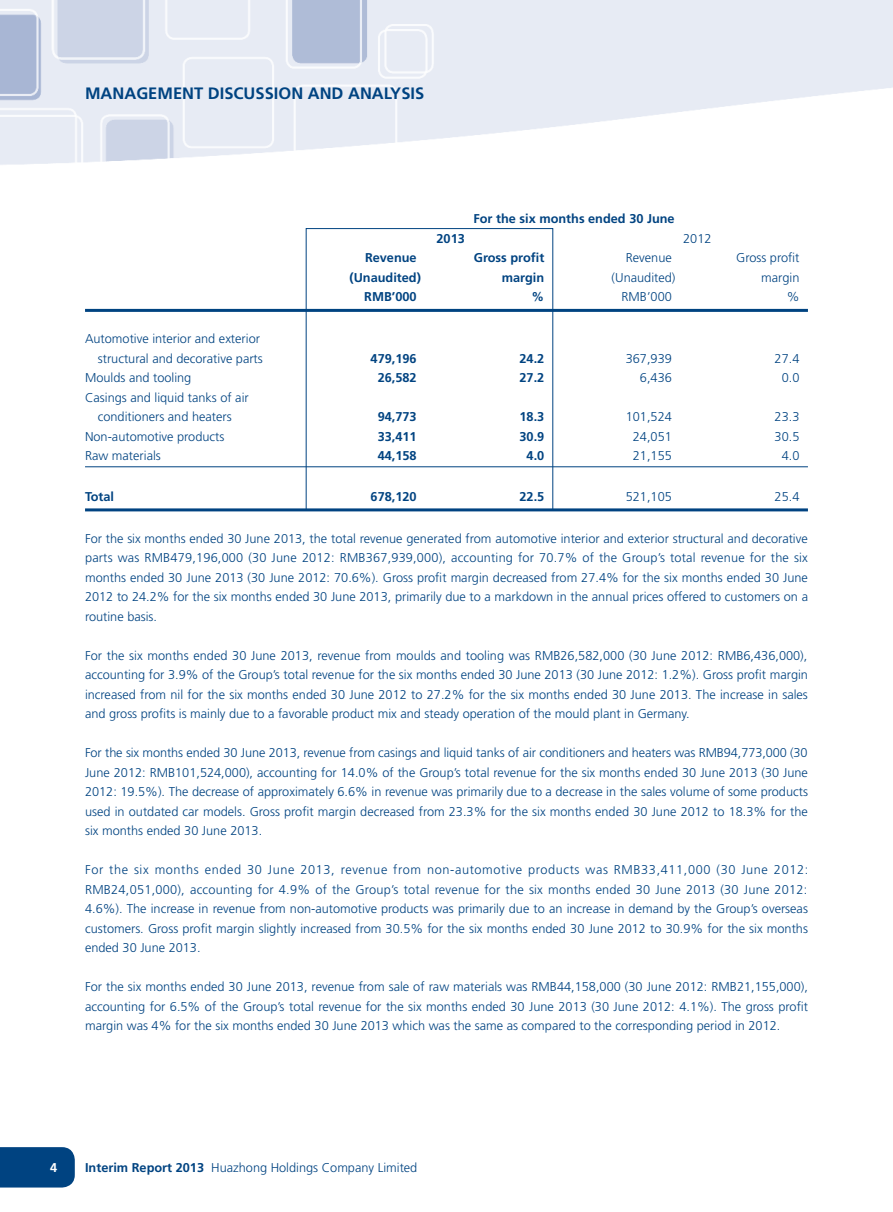
<style>
.page{position:relative;width:893px;height:1212px;background:#fff}
.page>*{position:absolute;margin:0;border:0;box-sizing:border-box;transform-origin:0 0}
.t1{font:700 16.5px "Frutiger LT Std";color:#004381}
.t2{font:300 12.75px/19.5px "Frutiger LT Std";color:#004381;text-align:justify}
.t3{font:700 12.75px "Frutiger LT Std";color:#004381}
.t4{font:700 12.75px "Frutiger LT Std";color:#fff}
.s1{font-weight:700}
</style>
<div class="page">
<img style="left:0;top:0;width:892px;height:165px">
<div style="left:0;top:1147px;width:75px;height:40px;background:#004381"></div>
<div style="left:306px;top:228px;width:247px;height:283px;border:1px solid #004381"></div>
<hr style="left:85px;top:309px;width:723px;height:3px;background:#004381">
<hr style="left:85px;top:466px;width:723px;height:1px;background:#004381">
<hr style="left:85px;top:508px;width:723px;height:3px;background:#004381">
<p class="t1" style="left:85px;top:83px;width:341px">MANAGEMENT DISCUSSION AND ANALYSIS</p>
<p class="t3" style="left:473px;top:211px;width:203px">For the six months ended 30 June</p>
<p class="t3" style="left:437px;top:231px;width:30px">2013</p>
<p class="t2" style="left:683px;top:229px;width:30px">2012</p>
<p class="t2" style="left:85px;top:329px;width:179px;text-align:right">Automotive interior and exterior structural and decorative parts</p>
<p class="t3" style="left:365px;top:250px;width:53px">Revenue</p>
<p class="t3" style="left:474px;top:250px;width:72px">Gross profit</p>
<p class="t2" style="left:626px;top:248px;width:48px">Revenue</p>
<p class="t2" style="left:736px;top:248px;width:65px">Gross profit</p>
<p class="t3" style="left:349px;top:270px;width:73px">(Unaudited)</p>
<p class="t3" style="left:502px;top:270px;width:44px">margin</p>
<p class="t2" style="left:612px;top:268px;width:65px">(Unaudited)</p>
<p class="t2" style="left:761px;top:268px;width:40px">margin</p>
<p class="t3" style="left:364px;top:289px;width:54px">RMB’000</p>
<p class="t3" style="left:532px;top:289px;width:14px">%</p>
<p class="t2" style="left:622px;top:287px;width:52px">RMB’000</p>
<p class="t2" style="left:787px;top:287px;width:14px">%</p>
<p class="t3" style="left:371px;top:351px;width:48px">479,196</p>
<p class="t3" style="left:519px;top:351px;width:26px">24.2</p>
<p class="t2" style="left:626px;top:349px;width:48px">367,939</p>
<p class="t2" style="left:775px;top:349px;width:26px">27.4</p>
<p class="t2" style="left:85px;top:368px;width:108px">Moulds and tooling</p>
<p class="t3" style="left:378px;top:370px;width:40px">26,582</p>
<p class="t3" style="left:519px;top:370px;width:26px">27.2</p>
<p class="t2" style="left:640px;top:368px;width:33px">6,436</p>
<p class="t2" style="left:782px;top:368px;width:19px">0.0</p>
<p class="t2" style="left:85px;top:388px;width:165px;text-align:center">Casings and liquid tanks of air conditioners and heaters</p>
<p class="t3" style="left:378px;top:409px;width:40px">94,773</p>
<p class="t3" style="left:519px;top:409px;width:26px">18.3</p>
<p class="t2" style="left:626px;top:407px;width:48px">101,524</p>
<p class="t2" style="left:775px;top:407px;width:26px">23.3</p>
<p class="t2" style="left:85px;top:427px;width:141px">Non-automotive products</p>
<p class="t3" style="left:378px;top:429px;width:40px">33,411</p>
<p class="t3" style="left:519px;top:429px;width:26px">30.9</p>
<p class="t2" style="left:633px;top:427px;width:40px">24,051</p>
<p class="t2" style="left:775px;top:427px;width:26px">30.5</p>
<p class="t2" style="left:85px;top:446px;width:77px">Raw materials</p>
<p class="t3" style="left:378px;top:448px;width:40px">44,158</p>
<p class="t3" style="left:527px;top:448px;width:19px">4.0</p>
<p class="t2" style="left:633px;top:446px;width:40px">21,155</p>
<p class="t2" style="left:782px;top:446px;width:19px">4.0</p>
<p class="t3" style="left:85px;top:489px;width:31px">Total</p>
<p class="t3" style="left:371px;top:489px;width:48px">678,120</p>
<p class="t3" style="left:519px;top:489px;width:26px">22.5</p>
<p class="t2" style="left:626px;top:487px;width:48px">521,105</p>
<p class="t2" style="left:775px;top:487px;width:26px">25.4</p>
<p class="t2" style="left:85px;top:529px;width:724px">For the six months ended 30 June 2013, the total revenue generated from automotive interior and exterior structural and decorative parts was RMB479,196,000 (30 June 2012: RMB367,939,000), accounting for 70.7% of the Group’s total revenue for the six months ended 30 June 2013 (30 June 2012: 70.6%). Gross profit margin decreased from 27.4% for the six months ended 30 June 2012 to 24.2% for the six months ended 30 June 2013, primarily due to a markdown in the annual prices offered to customers on a routine basis.</p>
<p class="t2" style="left:85px;top:646px;width:724px">For the six months ended 30 June 2013, revenue from moulds and tooling was RMB26,582,000 (30 June 2012: RMB6,436,000), accounting for 3.9% of the Group’s total revenue for the six months ended 30 June 2013 (30 June 2012: 1.2%). Gross profit margin increased from nil for the six months ended 30 June 2012 to 27.2% for the six months ended 30 June 2013. The increase in sales and gross profits is mainly due to a favorable product mix and steady operation of the mould plant in Germany.</p>
<p class="t2" style="left:85px;top:743px;width:724px">For the six months ended 30 June 2013, revenue from casings and liquid tanks of air conditioners and heaters was RMB94,773,000 (30<br>June 2012: RMB101,524,000), accounting for 14.0% of the Group’s total revenue for the six months ended 30 June 2013 (30 June 2012: 19.5%). The decrease of approximately 6.6% in revenue was primarily due to a decrease in the sales volume of some products used in outdated car models. Gross profit margin decreased from 23.3% for the six months ended 30 June 2012 to 18.3% for the six months ended 30 June 2013.</p>
<p class="t2" style="left:85px;top:860px;width:725px">For the six months ended 30 June 2013, revenue from non-automotive products was RMB33,411,000 (30 June 2012:<br>RMB24,051,000), accounting for 4.9% of the Group’s total revenue for the six months ended 30 June 2013 (30 June 2012:<br>4.6%). The increase in revenue from non-automotive products was primarily due to an increase in demand by the Group’s overseas customers. Gross profit margin slightly increased from 30.5% for the six months ended 30 June 2012 to 30.9% for the six months ended 30 June 2013.</p>
<p class="t2" style="left:85px;top:977px;width:724px">For the six months ended 30 June 2013, revenue from sale of raw materials was RMB44,158,000 (30 June 2012: RMB21,155,000), accounting for 6.5% of the Group’s total revenue for the six months ended 30 June 2013 (30 June 2012: 4.1%). The gross profit margin was 4% for the six months ended 30 June 2013 which was the same as compared to the corresponding period in 2012.</p>
<p class="t4" style="left:50px;top:1159px;width:9px">4</p>
<p class="t2" style="left:85px;top:1157px;width:334px"><span class="s1">Interim Report 2013</span> Huazhong Holdings Company Limited</p>
</div>
